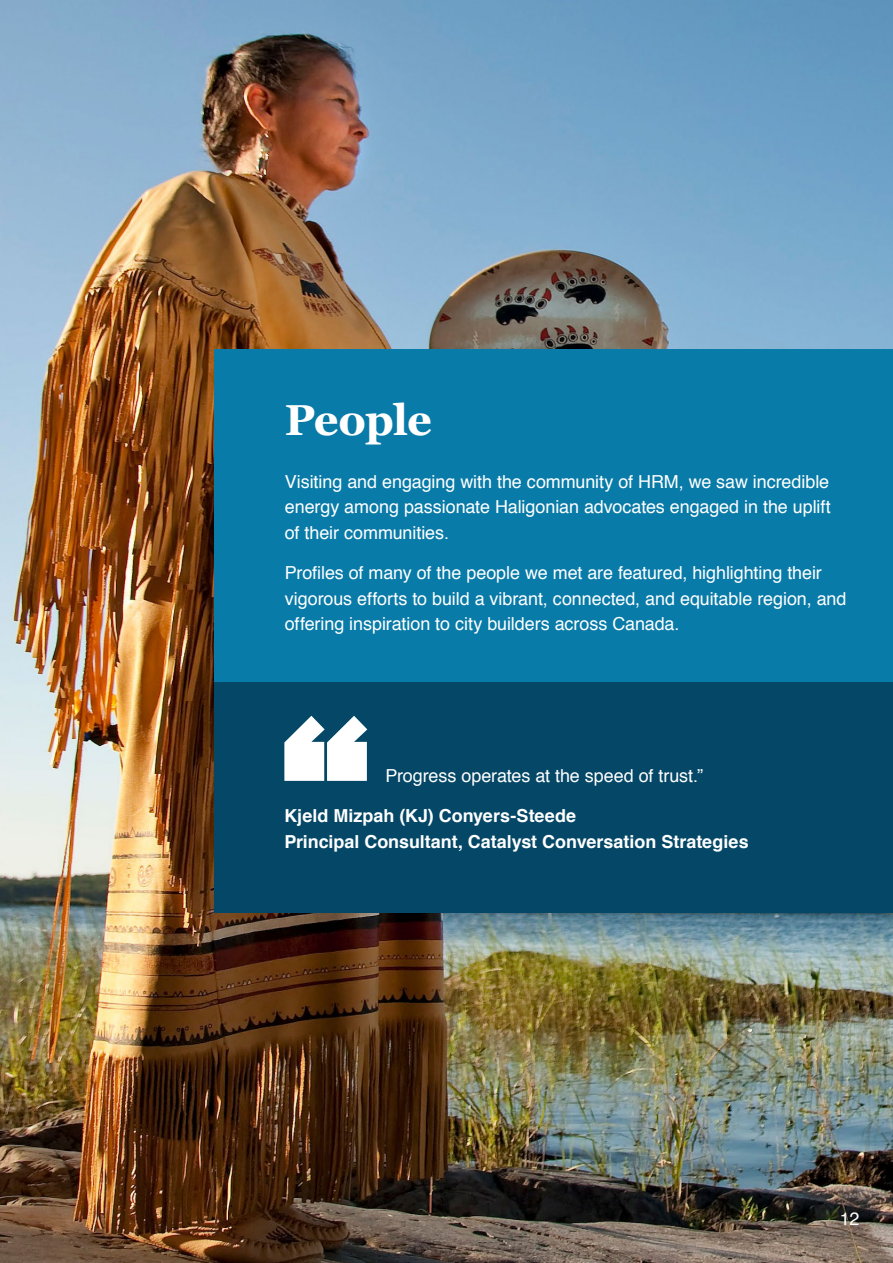
<style>
.page{position:relative;width:893px;height:1263px;background:#fff}
.page>*{position:absolute;margin:0;border:0;box-sizing:border-box;transform-origin:0 0}
.t1{font:700 43.35px "Georgia";letter-spacing:-.02em;color:#fff}
.t2{font:18px/25.3px "Helvetica";letter-spacing:-.005em;color:#fff;text-align:justify}
.t3{font:700 18px/25.5px "Helvetica";color:#fff}
</style>
<div class="page">
<img style="left:0;top:0;width:893px;height:1263px">
<div style="left:215px;top:350px;width:678px;height:452px;background:#097ba8"></div>
<div style="left:214px;top:682px;width:678px;height:231px;background:#044766"></div>
<svg style="left:284px;top:716px;width:83px;height:65px"></svg>
<h1 class="t1" style="left:285px;top:392px;width:149px">People</h1>
<p class="t2" style="left:285px;top:469px;width:547px">Visiting and engaging with the community of HRM, we saw incredible energy among passionate Haligonian advocates engaged in the uplift of their communities.</p>
<p class="t2" style="left:285px;top:561px;width:563px;text-align:left">Profiles of many of the people we met are featured, highlighting their vigorous efforts to build a vibrant, connected, and equitable region, and offering inspiration to city builders across Canada.</p>
<p class="t2" style="left:385px;top:763px;width:319px">Progress operates at the speed of trust.”</p>
<p class="t3" style="left:284px;top:803px;width:466px">Kjeld Mizpah (KJ) Conyers-Steede<br>Principal Consultant, Catalyst Conversation Strategies</p>
<p class="t2" style="left:840px;top:1207px;width:21px">12</p>
</div>
